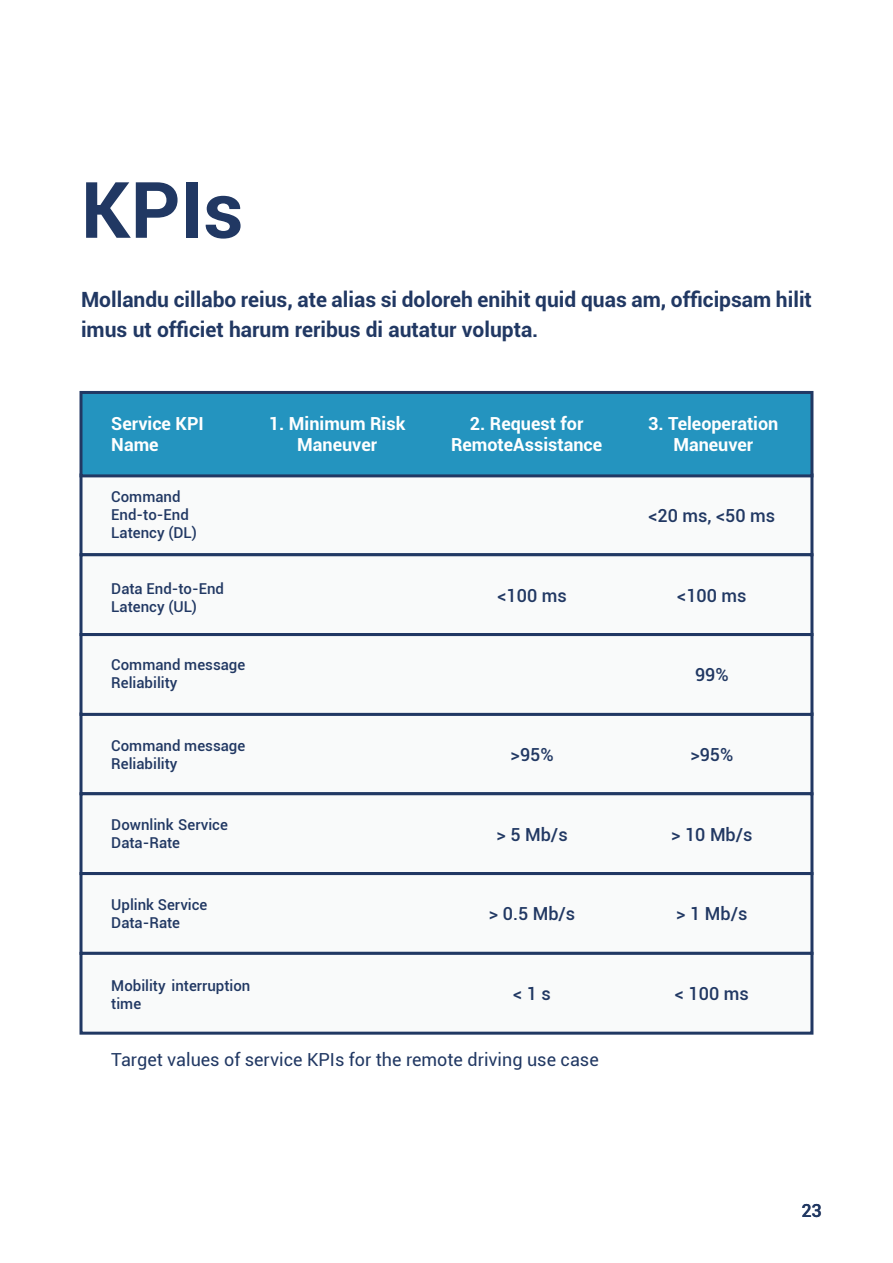
<style>
.page{position:relative;width:893px;height:1263px;background:#fff}
.page>*{position:absolute;margin:0;border:0;box-sizing:border-box;transform-origin:0 0}
.Table_of_Contents{font:700 78px "Roboto";color:#213863}
.Paragraph_Style_97{font:700 21px/30px "Roboto";color:#213863}
.Paragraph_Style_77{font:700 18px "Roboto";color:#fff}
.Paragraph_Style_74{font:500 18px "Roboto";color:#213863}
.Paragraph_Style_77-2{font:18px "Roboto";color:#213863}
.t1{font:500 18px "Roboto";color:#192950}
.Paragraph_Style_74-2{font:500 15px/18px "Roboto";color:#213863}
</style>
<div class="page">
<svg style="left:79px;top:479px;width:735px;height:73px"></svg>
<svg style="left:79px;top:552px;width:735px;height:79px"></svg>
<svg style="left:79px;top:717px;width:735px;height:74px"></svg>
<svg style="left:79px;top:791px;width:735px;height:79px"></svg>
<svg style="left:79px;top:870px;width:735px;height:80px"></svg>
<svg style="left:79px;top:950px;width:735px;height:85px"></svg>
<svg style="left:79px;top:631px;width:735px;height:86px"></svg>
<svg style="left:79px;top:391px;width:735px;height:88px;background:#278fb9"></svg>
<p class="Table_of_Contents" style="left:81px;top:155px;width:164px">KPIs</p>
<p class="Paragraph_Style_97" style="left:81px;top:284px;width:732px">Mollandu cillabo reius, ate alias si doloreh enihit quid quas am, officipsam hilit imus ut officiet harum reribus di autatur volupta.</p>
<p class="Paragraph_Style_77" style="left:111px;top:410px;width:94px">Service KPI</p>
<p class="Paragraph_Style_77" style="left:111px;top:432px;width:49px">Name</p>
<p class="Paragraph_Style_74-2" style="left:111px;top:487px;width:71px">Command</p>
<p class="Paragraph_Style_74-2" style="left:111px;top:505px;width:79px">End-to-End</p>
<p class="Paragraph_Style_74-2" style="left:111px;top:523px;width:87px">Latency (DL)</p>
<p class="Paragraph_Style_74-2" style="left:111px;top:579px;width:114px">Data End-to-End</p>
<p class="Paragraph_Style_74-2" style="left:111px;top:597px;width:87px">Latency (UL)</p>
<p class="Paragraph_Style_74-2" style="left:111px;top:655px;width:135px">Command message</p>
<p class="Paragraph_Style_74-2" style="left:111px;top:673px;width:68px">Reliability</p>
<p class="Paragraph_Style_74-2" style="left:111px;top:736px;width:135px">Command message</p>
<p class="Paragraph_Style_74-2" style="left:111px;top:754px;width:68px">Reliability</p>
<p class="Paragraph_Style_74-2" style="left:111px;top:815px;width:118px">Downlink Service<br>Data-Rate</p>
<p class="Paragraph_Style_74-2" style="left:111px;top:895px;width:98px">Uplink Service</p>
<p class="Paragraph_Style_74-2" style="left:111px;top:913px;width:70px">Data-Rate</p>
<p class="Paragraph_Style_74-2" style="left:111px;top:976px;width:141px">Mobility interruption time</p>
<p class="Paragraph_Style_77" style="left:269px;top:410px;width:138px">1. Minimum Risk</p>
<p class="Paragraph_Style_77" style="left:297px;top:432px;width:81px">Maneuver</p>
<p class="Paragraph_Style_77" style="left:470px;top:410px;width:115px">2. Request for</p>
<p class="Paragraph_Style_77" style="left:451px;top:432px;width:153px">RemoteAssistance</p>
<p class="Paragraph_Style_74" style="left:497px;top:583px;width:71px">&lt;100 ms</p>
<p class="Paragraph_Style_74" style="left:511px;top:742px;width:45px">&gt;95%</p>
<p class="Paragraph_Style_74" style="left:497px;top:822px;width:73px">&gt; 5 Mb/s</p>
<p class="Paragraph_Style_74" style="left:489px;top:901px;width:88px">&gt; 0.5 Mb/s</p>
<p class="Paragraph_Style_74" style="left:513px;top:981px;width:39px">&lt; 1 s</p>
<p class="Paragraph_Style_77-2" style="left:111px;top:1047px;width:489px">Target values of service KPIs for the remote driving use case</p>
<p class="Paragraph_Style_77" style="left:648px;top:410px;width:132px">3. Teleoperation</p>
<p class="Paragraph_Style_77" style="left:673px;top:432px;width:81px">Maneuver</p>
<p class="Paragraph_Style_74" style="left:648px;top:503px;width:128px">&lt;20 ms, &lt;50 ms</p>
<p class="Paragraph_Style_74" style="left:677px;top:583px;width:71px">&lt;100 ms</p>
<p class="Paragraph_Style_74" style="left:695px;top:662px;width:35px">99%</p>
<p class="Paragraph_Style_74" style="left:690px;top:742px;width:45px">&gt;95%</p>
<p class="Paragraph_Style_74" style="left:671px;top:822px;width:83px">&gt; 10 Mb/s</p>
<p class="Paragraph_Style_74" style="left:676px;top:901px;width:73px">&gt; 1 Mb/s</p>
<p class="Paragraph_Style_74" style="left:675px;top:981px;width:75px">&lt; 100 ms</p>
<p class="t1" style="left:801px;top:1197px;width:22px">23</p>
</div>
